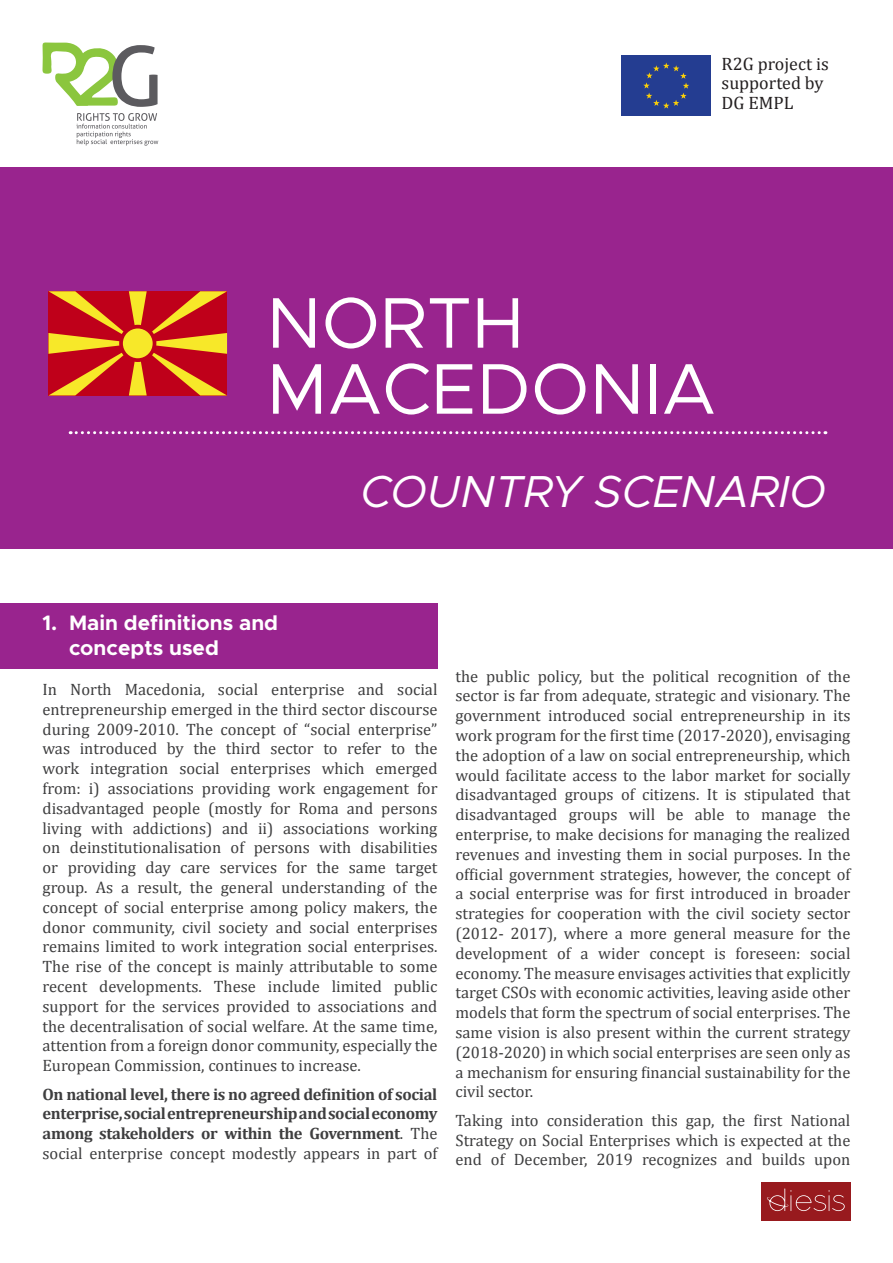
<style>
.page{position:relative;width:893px;height:1263px;background:#fff}
.page>*{position:absolute;margin:0;border:0;box-sizing:border-box;transform-origin:0 0}
.t1{font:72px "Metropolis";color:#fff}
.t2{font:italic 45px "Metropolis";color:#fff}
.t3{font:700 21px/25.2px "Metropolis";color:#fff}
.t4{font:18px/19.5px "Cambria";color:#231f20}
.t5{font:16.5px/19.8px "Cambria";color:#3e3e3f;text-align:justify}
.t6{font:700 16.5px/19.8px "Cambria";letter-spacing:-.02em;color:#3e3e3f;text-align:justify}
.s1{font-weight:400}
</style>
<div class="page">
<svg style="left:76px;top:113px;width:82px;height:33px"></svg>
<svg style="left:42px;top:42px;width:116px;height:65px"></svg>
<div style="left:622px;top:56px;width:89px;height:60px;background:#243d91"></div>
<svg style="left:643px;top:63px;width:46px;height:46px"></svg>
<div style="left:761px;top:1182px;width:89px;height:38px;background:#981a1e"></div>
<svg style="left:767px;top:1188px;width:78px;height:23px"></svg>
<div style="left:0;top:167px;width:893px;height:382px;background:#99248e"></div>
<svg style="left:70px;top:431px;width:756px;height:3px"></svg>
<div style="left:0;top:603px;width:437px;height:66px;background:#99248e"></div>
<svg style="left:48px;top:291px;width:179px;height:104px"></svg>
<div style="left:119px;top:325px;width:37px;height:37px;background:#bf001a;border-radius:50%"></div>
<div style="left:123px;top:328px;width:30px;height:30px;background:#f7e829;border-radius:50%"></div>
<p class="t4" style="left:722px;top:54px;width:109px">R2G project is supported by<br>DG EMPL</p>
<p class="t1" style="left:266px;top:278px;width:259px">NORTH</p>
<p class="t1" style="left:266px;top:344px;width:451px">MACEDONIA</p>
<p class="t3" style="left:69px;top:610px;width:211px;text-indent:-27px">1. Main definitions and concepts used</p>
<p class="t2" style="left:360px;top:464px;width:467px">COUNTRY SCENARIO</p>
<p class="t5" style="left:43px;top:679px;width:396px">In North Macedonia, social enterprise and social entrepreneurship emerged in the third sector discourse during 2009-2010. The concept of “social enterprise” was introduced by the third sector to refer to the work integration social enterprises which emerged from: i) associations providing work engagement for disadvantaged people (mostly for Roma and persons living with addictions) and ii) associations working on deinstitutionalisation of persons with disabilities or providing day care services for the same target group. As a result, the general understanding of the concept of social enterprise among policy makers, the donor community, civil society and social enterprises remains limited to work integration social enterprises.<br>The rise of the concept is mainly attributable to some recent developments. These include limited public support for the services provided to associations and the decentralisation of social welfare. At the same time, attention from a foreign donor community, especially the European Commission, continues to increase.</p>
<p class="t6" style="left:43px;top:1084px;width:396px">On national level, there is no agreed definition of social enterprise, social entrepreneurship and social economy among stakeholders or within the Government<span class="s1">. The social enterprise concept modestly appears in part of</span></p>
<p class="t5" style="left:455px;top:666px;width:396px">the public policy, but the political recognition of the sector is far from adequate, strategic and visionary. The government introduced social entrepreneurship in its work program for the first time (2017-2020), envisaging the adoption of a law on social entrepreneurship, which would facilitate access to the labor market for socially disadvantaged groups of citizens. It is stipulated that disadvantaged groups will be able to manage the enterprise, to make decisions for managing the realized revenues and investing them in social purposes. In the official government strategies, however, the concept of a social enterprise was for first introduced in broader strategies for cooperation with the civil society sector (2012- 2017), where a more general measure for the development of a wider concept is foreseen: social economy. The measure envisages activities that explicitly target CSOs with economic activities, leaving aside other models that form the spectrum of social enterprises. The same vision is also present within the current strategy (2018-2020) in which social enterprises are seen only as a mechanism for ensuring financial sustainability for the civil sector.</p>
<p class="t5" style="left:455px;top:1110px;width:396px">Taking into consideration this gap, the first National Strategy on Social Enterprises which is expected at the end of December, 2019 recognizes and builds upon</p>
</div>
